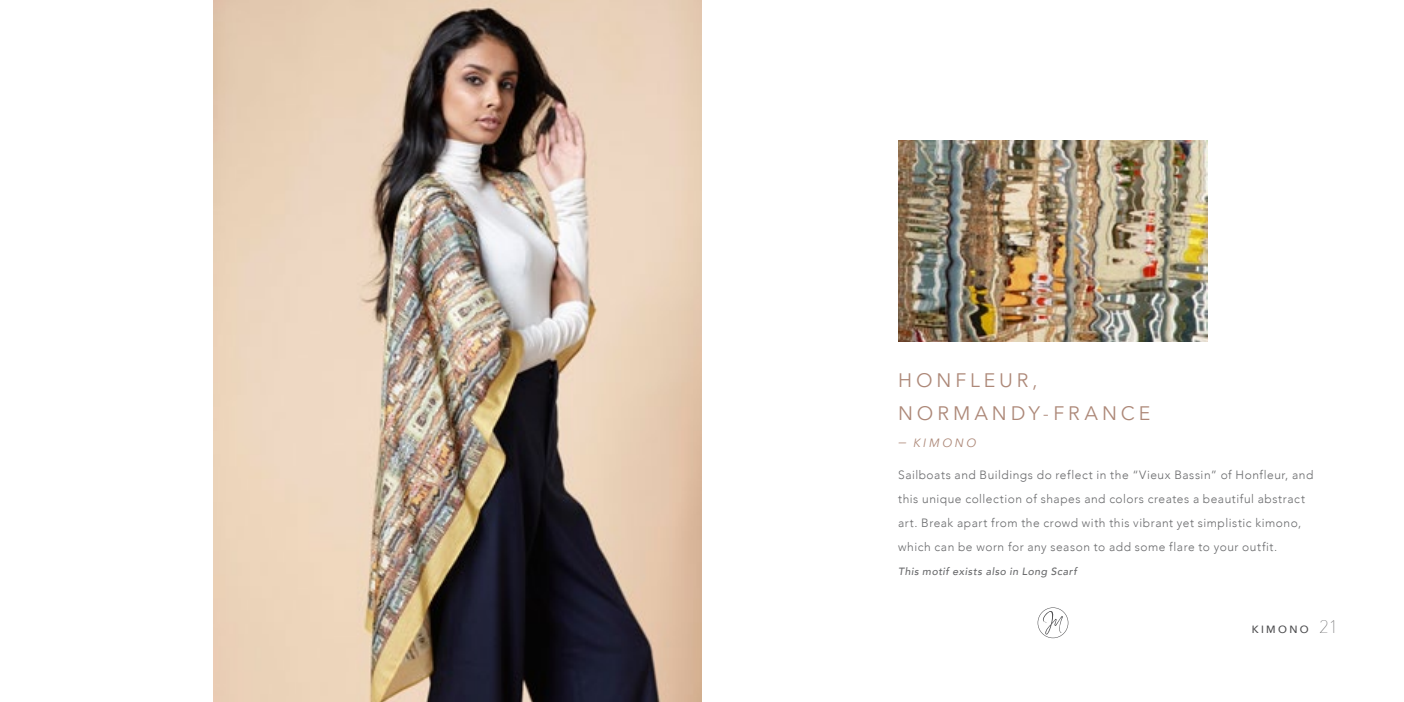
<style>
.page{position:relative;width:1404px;height:702px;background:#fff}
.page>*{position:absolute;margin:0;border:0;box-sizing:border-box;transform-origin:0 0}
.t1{font:19.5px/33px "Avenir Next";letter-spacing:.2em;color:#ad8878}
.t2{font:300 12px/24px "Avenir";letter-spacing:.045em;color:#696a6c}
.t3{font:italic 12px "Avenir Next";letter-spacing:.22em;color:#ad8878}
.t4{font:italic 500 10.5px "Avenir";letter-spacing:.05em;color:#696a6c}
.t5{font:500 10.5px "Avenir Next";letter-spacing:.225em;color:#4d4d4f}
.s1{font-family:"Archer";font-weight:500}
.s2{font-weight:200;font-size:18px}
</style>
<div class="page">
<img style="left:898px;top:141px;width:309px;height:200px">
<img style="left:213px;top:0;width:489px;height:702px">
<svg style="left:1037px;top:607px;width:31px;height:31px"></svg>
<h1 class="t1" style="left:898px;top:362px;width:73px">HO NFLEUR</h1>
<h1 class="t1" style="left:898px;top:362px;width:251px;text-indent:134px">,<br>NOR MANDY-FR ANCE</h1>
<p class="t3" style="left:898px;top:432px;width:80px"><span class="s1">—</span> KIMONO</p>
<p class="t2" style="left:898px;top:462px;width:417px">Sailboats and Buildings do reflect in the “Vieux Bassin” of Honfleur, and this unique collection of shapes and colors creates a beautiful abstract art. Break apart from the crowd with this vibrant yet simplistic kimono, which can be worn for any season to add some flare to your outfit.</p>
<p class="t4" style="left:898px;top:564px;width:180px">This motif exists also in Long Scarf</p>
<p class="t5" style="left:1251px;top:620px;width:88px">KIMONO <span class="s2">21</span></p>
</div>
